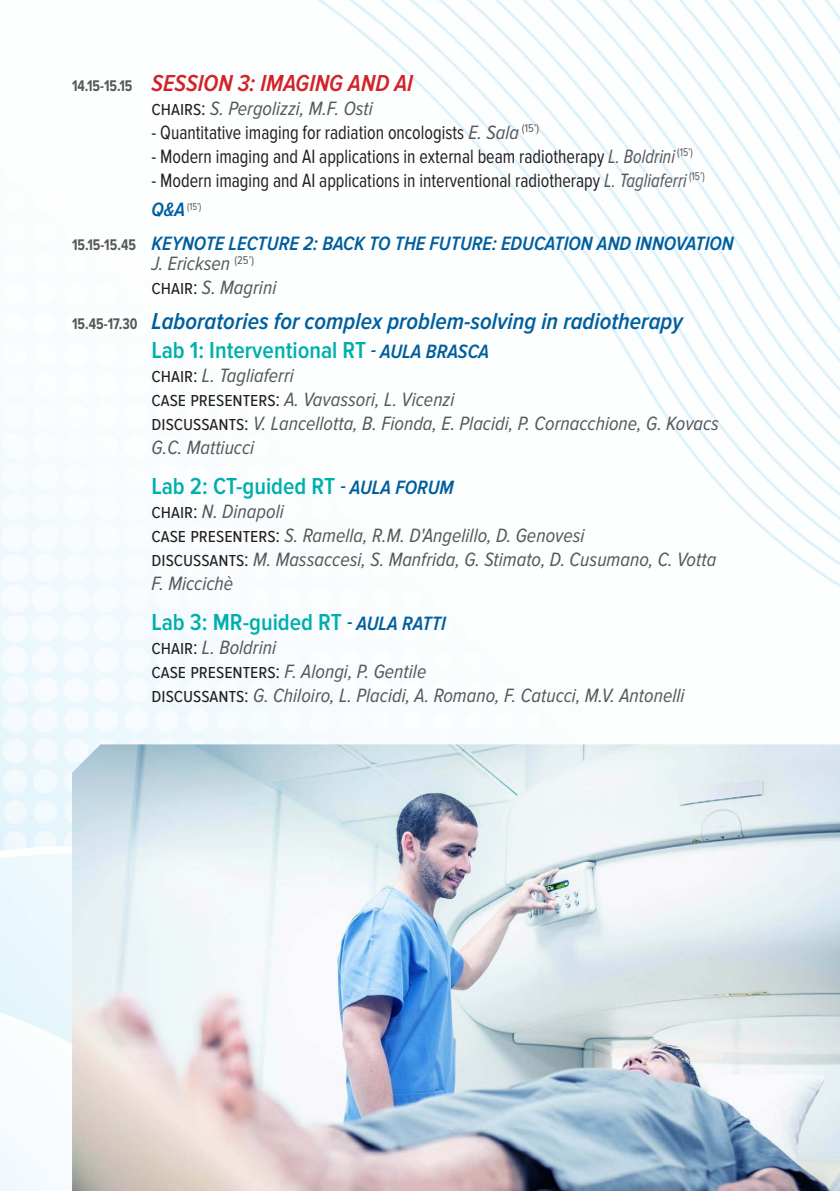
<style>
.page{position:relative;width:840px;height:1191px;background:#fff}
.page>*{position:absolute;margin:0;border:0;box-sizing:border-box;transform-origin:0 0}
.t1{font:600 24px "Proxima Nova Cond";color:#00afad}
.t2{font:italic 600 24px "Proxima Nova Cond";color:#005e9e}
.t3{font:italic 600 24px "Proxima Nova Cond";color:#d1232a}
.t4{font:italic 20px/24px "Proxima Nova Cond";color:#57585a}
.t5{font:20px "Proxima Nova Cond";color:#231f20;scale:.9 1}
.t6{font:italic 600 20px/20px "Proxima Nova Cond";color:#005e9e}
.t7{font:10.4px "Proxima Nova Cond";color:#57585a;scale:.9 1}
.s1{font-weight:700;font-style:normal;font-size:16px;color:#57585a}
.s2{font-style:normal;color:#231f20}
.s3{font-style:italic;color:#57585a}
.s4{font-weight:600;font-style:italic;font-size:20px;color:#005e9e}
.s5{font-weight:400;color:#57585a}
.s6{font-style:italic;font-size:20px;color:#005e9e}
</style>
<div class="page">
<img style="left:0;top:0;width:839px;height:1191px">
<img style="left:72px;top:744px;width:767px;height:447px">
<p class="t3" style="left:72px;top:70px;width:342px"><span class="s1">14.15-15.15</span> SESSION 3: IMAGING AND AI</p>
<p class="t4" style="left:151px;top:97px;width:223px"><span class="s2">chairs:</span> S. Pergolizzi, M.F. Osti</p>
<p class="t5" style="left:151px;top:121px;width:432px">- Quantitative imaging for radiation oncologists <span class="s3">E. Sala</span> <sup>(15’)</sup></p>
<p class="t5" style="left:151px;top:145px;width:602px">- Modern imaging and AI applications in external beam radiotherapy <span class="s3">L. Boldrini</span> <sup>(15’)</sup></p>
<p class="t5" style="left:151px;top:169px;width:616px">- Modern imaging and AI applications in interventional radiotherapy <span class="s3">L. Tagliaferri</span> <sup>(15’)</sup></p>
<p class="t7" style="left:151px;top:201px;width:57px"><span class="s4">Q&amp;A</span> (15’)</p>
<p class="t6" style="left:151px;top:234px;width:583px;text-indent:-79px"><span class="s1">15.15-15.45</span> KEYNOTE LECTURE 2: BACK TO THE FUTURE: EDUCATION AND INNOVATION<br><span class="s5">J. Ericksen</span> <sup>(25’)</sup></p>
<p class="t4" style="left:151px;top:276px;width:126px"><span class="s2">chair:</span> S. Magrini</p>
<p class="t2" style="left:72px;top:307px;width:611px"><span class="s1">15.45-17.30</span> Laboratories for complex problem-solving in radiotherapy</p>
<p class="t1" style="left:151px;top:336px;width:339px">Lab 1: Interventional RT <span class="s6">- AULA BRASCA</span></p>
<p class="t4" style="left:151px;top:363px;width:144px"><span class="s2">chair:</span> L. Tagliaferri</p>
<p class="t4" style="left:151px;top:387px;width:304px"><span class="s2">case presenters:</span> A. Vavassori, L. Vicenzi</p>
<p class="t4" style="left:151px;top:411px;width:568px"><span class="s2">discussants:</span> V. Lancellotta, B. Fionda, E. Placidi, P. Cornacchione, G. Kovacs<br>G.C. Mattiucci</p>
<p class="t1" style="left:151px;top:472px;width:304px">Lab 2: CT-guided RT <span class="s6">- AULA FORUM</span></p>
<p class="t4" style="left:151px;top:499px;width:134px"><span class="s2">chair:</span> N. Dinapoli</p>
<p class="t4" style="left:151px;top:523px;width:434px"><span class="s2">case presenters:</span> S. Ramella, R.M. D'Angelillo, D. Genovesi</p>
<p class="t4" style="left:151px;top:547px;width:566px"><span class="s2">discussants:</span> M. Massaccesi, S. Manfrida, G. Stimato, D. Cusumano, C. Votta<br>F. Miccichè</p>
<p class="t1" style="left:151px;top:608px;width:295px">Lab 3: MR-guided RT <span class="s6">- AULA RATTI</span></p>
<p class="t4" style="left:151px;top:636px;width:126px"><span class="s2">chair:</span> L. Boldrini</p>
<p class="t4" style="left:151px;top:660px;width:276px"><span class="s2">case presenters:</span> F. Alongi, P. Gentile</p>
<p class="t4" style="left:151px;top:684px;width:534px"><span class="s2">discussants:</span> G. Chiloiro, L. Placidi, A. Romano, F. Catucci, M.V. Antonelli</p>
</div>
